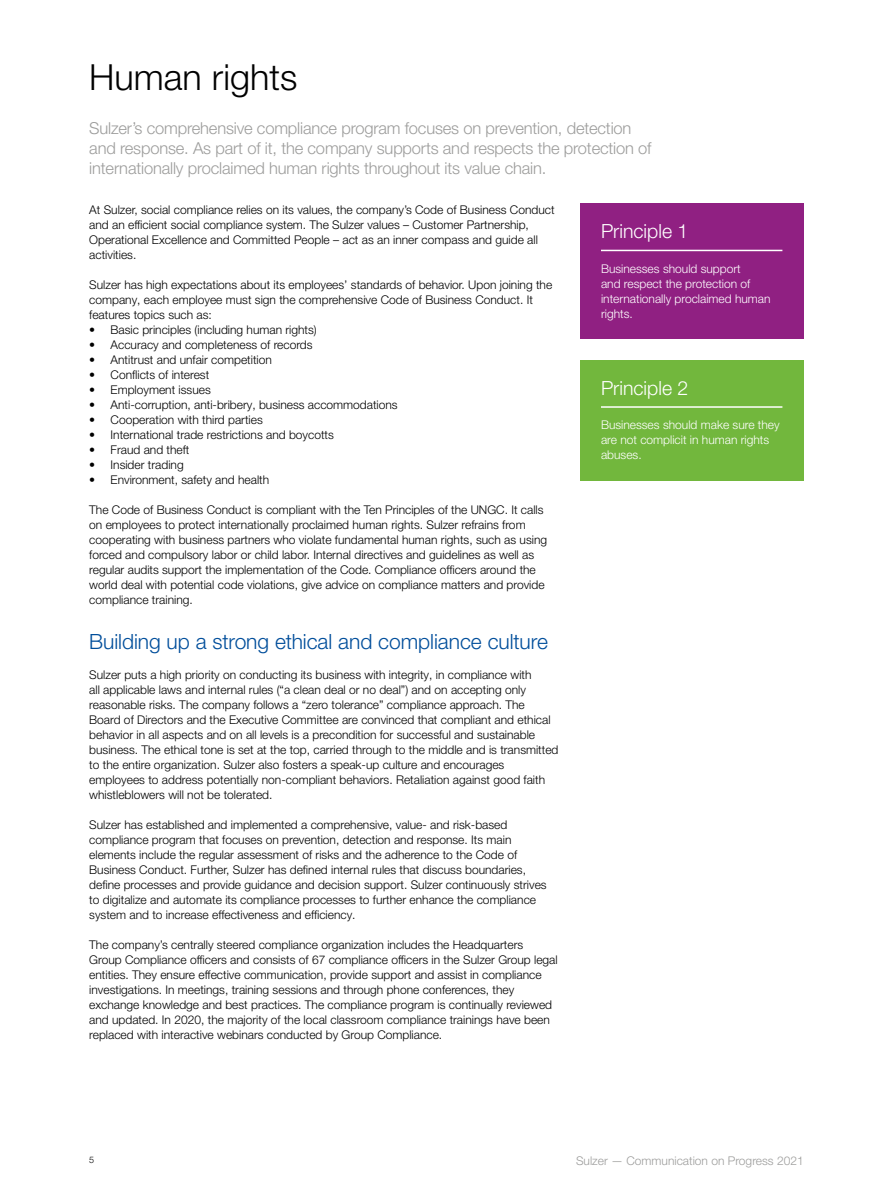
<style>
.page{position:relative;width:893px;height:1191px;background:#fff}
.page>*{position:absolute;margin:0;border:0;box-sizing:border-box;transform-origin:0 0}
.t1{font:300 36px "Helvetica Neue LT Pro";color:#000}
.Subheading{font:300 21px "Helvetica Neue LT Pro";letter-spacing:-.005em;color:#004e9b}
.Principle_subtitle_w{font:300 19.5px "Helvetica Neue LT Pro";color:#fff}
.Intro_text{font:300 16.5px/19.8px "Helvetica Neue LT Pro";letter-spacing:-.01em;color:#9d9d9c}
.Body_text{font:300 12px/15px "Helvetica Neue LT Pro";color:#000}
.Body_text-2{font:300 12px/15px "Helvetica Neue LT Pro";color:#fff}
.t2{font:300 12px "Helvetica Neue LT Pro";color:#9d9d9c}
.t3{font:300 9px "Helvetica Neue LT Pro";color:#000}
</style>
<div class="page">
<div style="left:580px;top:203px;width:224px;height:136px;background:#902082"></div>
<hr style="left:601px;top:250px;width:181px;height:1px;background:#fff">
<div style="left:580px;top:360px;width:224px;height:120px;background:#72b73d"></div>
<hr style="left:601px;top:406px;width:181px;height:2px;background:#fff">
<p class="t1" style="left:89px;top:55px;width:210px">Human rights</p>
<p class="Intro_text" style="left:89px;top:118px;width:564px">Sulzer’s comprehensive compliance program focuses on prevention, detection and response. As part of it, the company supports and respects the protection of internationally proclaimed human rights throughout its value chain.</p>
<p class="Body_text" style="left:89px;top:202px;width:467px">At Sulzer, social compliance relies on its values, the company’s Code of Business Conduct and an efficient social compliance system. The Sulzer values – Customer Partnership, Operational Excellence and Committed People – act as an inner compass and guide all activities.</p>
<p class="Body_text" style="left:89px;top:277px;width:464px">Sulzer has high expectations about its employees’ standards of behavior. Upon joining the company, each employee must sign the comprehensive Code of Business Conduct. It features topics such as:</p>
<p class="Body_text" style="left:89px;top:322px;width:229px">• Basic principles (including human rights)</p>
<p class="Body_text" style="left:89px;top:337px;width:225px">• Accuracy and completeness of records</p>
<p class="Body_text" style="left:89px;top:352px;width:184px">• Antitrust and unfair competition</p>
<p class="Body_text" style="left:89px;top:367px;width:121px">• Conflicts of interest</p>
<p class="Body_text" style="left:89px;top:382px;width:123px">• Employment issues</p>
<p class="Body_text" style="left:89px;top:397px;width:310px">• Anti-corruption, anti-bribery, business accommodations</p>
<p class="Body_text" style="left:89px;top:412px;width:175px">• Cooperation with third parties</p>
<p class="Body_text" style="left:89px;top:427px;width:246px">• International trade restrictions and boycotts</p>
<p class="Body_text" style="left:89px;top:442px;width:102px">• Fraud and theft</p>
<p class="Body_text" style="left:89px;top:457px;width:96px">• Insider trading</p>
<p class="Body_text" style="left:89px;top:472px;width:181px">• Environment, safety and health</p>
<p class="Body_text" style="left:89px;top:502px;width:459px">The Code of Business Conduct is compliant with the Ten Principles of the UNGC. It calls on employees to protect internationally proclaimed human rights. Sulzer refrains from cooperating with business partners who violate fundamental human rights, such as using forced and compulsory labor or child labor. Internal directives and guidelines as well as regular audits support the implementation of the Code. Compliance officers around the world deal with potential code violations, give advice on compliance matters and provide compliance training.</p>
<p class="Subheading" style="left:89px;top:628px;width:460px">Building up a strong ethical and compliance culture</p>
<p class="Body_text" style="left:89px;top:667px;width:444px">Sulzer puts a high priority on conducting its business with integrity, in compliance with all applicable laws and internal rules (“a clean deal or no deal”) and on accepting only reasonable risks. The company follows a “zero tolerance” compliance approach. The</p>
<p class="Body_text" style="left:89px;top:712px;width:471px">Board of Directors and the Executive Committee are convinced that compliant and ethical behavior in all aspects and on all levels is a precondition for successful and sustainable business. The ethical tone is set at the top, carried through to the middle and is transmitted to the entire organization. Sulzer also fosters a speak-up culture and encourages employees to address potentially non-compliant behaviors. Retaliation against good faith whistleblowers will not be tolerated.</p>
<p class="Body_text" style="left:89px;top:817px;width:459px">Sulzer has established and implemented a comprehensive, value- and risk-based compliance program that focuses on prevention, detection and response. Its main elements include the regular assessment of risks and the adherence to the Code of Business Conduct. Further, Sulzer has defined internal rules that discuss boundaries, define processes and provide guidance and decision support. Sulzer continuously strives to digitalize and automate its compliance processes to further enhance the compliance system and to increase effectiveness and efficiency.</p>
<p class="Body_text" style="left:89px;top:937px;width:470px">The company’s centrally steered compliance organization includes the Headquarters Group Compliance officers and consists of 67 compliance officers in the Sulzer Group legal entities. They ensure effective communication, provide support and assist in compliance investigations. In meetings, training sessions and through phone conferences, they exchange knowledge and best practices. The compliance program is continually reviewed and updated. In 2020, the majority of the local classroom compliance trainings have been replaced with interactive webinars conducted by Group Compliance.</p>
<p class="Principle_subtitle_w" style="left:601px;top:219px;width:89px">Principle 1</p>
<p class="Body_text-2" style="left:601px;top:261px;width:171px">Businesses should support<br>and respect the protection of internationally proclaimed human rights.</p>
<p class="Principle_subtitle_w" style="left:601px;top:376px;width:89px">Principle 2</p>
<p class="Body_text-2" style="left:601px;top:417px;width:180px">Businesses should make sure they are not complicit in human rights abuses.</p>
<p class="t3" style="left:89px;top:1154px;width:7px">5</p>
<p class="t2" style="left:576px;top:1153px;width:229px">Sulzer — Communication on Progress 2021</p>
</div>
